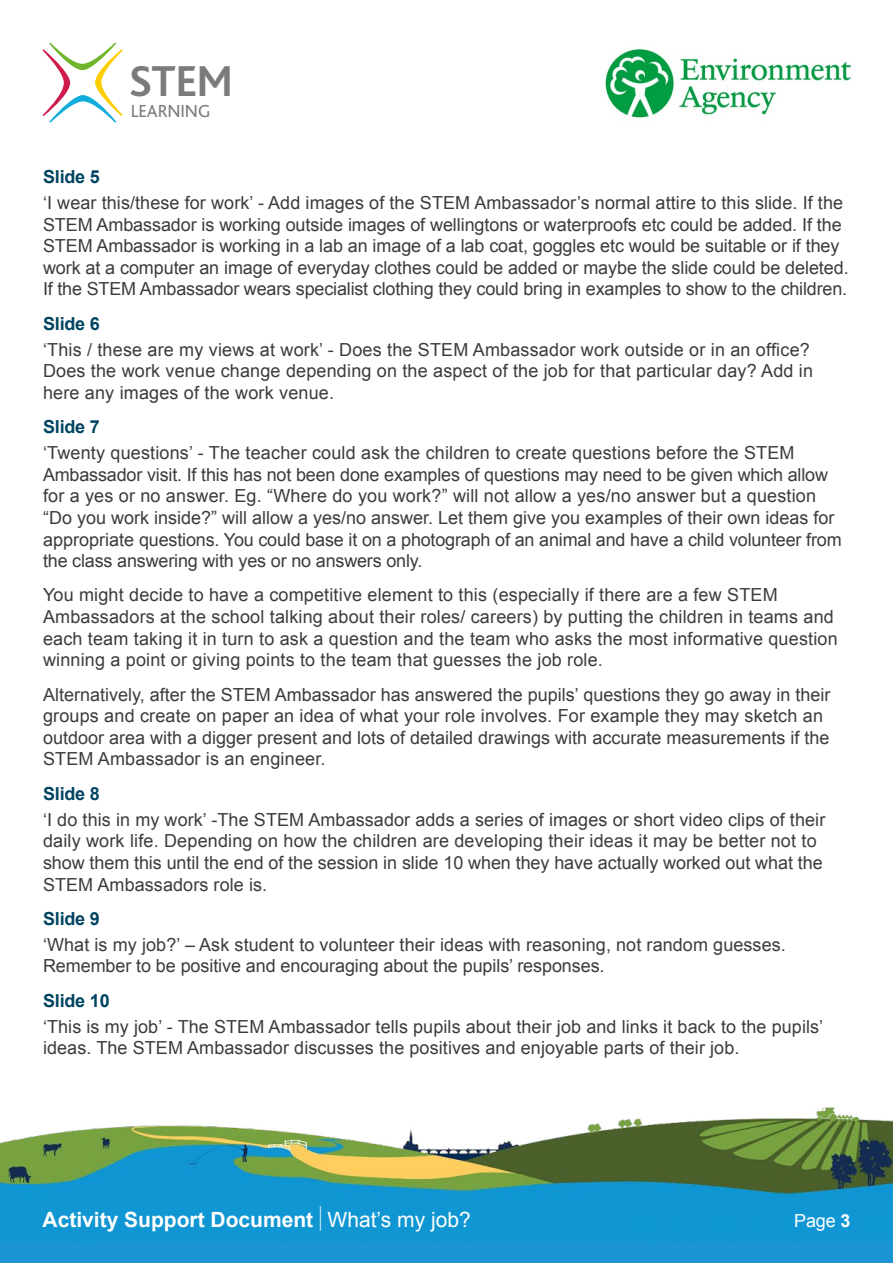
<style>
.page{position:relative;width:893px;height:1263px;background:#fff}
.page>*{position:absolute;margin:0;border:0;box-sizing:border-box;transform-origin:0 0}
.t1{font:700 45.15px "Bliss";color:#7c7b7b}
.t2{font:700 21px "Arial";color:#fff}
.t3{font:18.3px "Bliss";letter-spacing:-.005em;color:#7c7b7b}
.t4{font:18px/21.6px "Arial";letter-spacing:.005em;color:#3c3c3b}
.t5{font:700 18px "Arial";letter-spacing:-.01em;color:#004461}
.t6{font:18px "Arial";color:#fff}
.s1{font-weight:400;font-size:26.25px}
.s2{font-weight:400}
.s3{font-weight:700}
</style>
<div class="page">
<div style="left:0;top:1184px;width:893px;height:79px;background:#1b94d3"></div>
<img style="left:0;top:1106px;width:893px;height:136px">
<svg style="left:43px;top:43px;width:80px;height:80px"></svg>
<img style="left:605px;top:49px;width:247px;height:69px">
<h1 class="t1" style="left:129px;top:58px;width:105px">STEM</h1>
<p class="t3" style="left:131px;top:102px;width:81px">LEARNING</p>
<p class="t5" style="left:43px;top:165px;width:58px">Slide 5</p>
<p class="t4" style="left:43px;top:192px;width:807px">‘I wear this/these for work’ - Add images of the STEM Ambassador’s normal attire to this slide. If the STEM Ambassador is working outside images of wellingtons or waterproofs etc could be added. If the STEM Ambassador is working in a lab an image of a lab coat, goggles etc would be suitable or if they work at a computer an image of everyday clothes could be added or maybe the slide could be deleted.<br>If the STEM Ambassador wears specialist clothing they could bring in examples to show to the children.</p>
<p class="t5" style="left:43px;top:312px;width:58px">Slide 6</p>
<p class="t4" style="left:43px;top:339px;width:771px">‘This / these are my views at work’ - Does the STEM Ambassador work outside or in an office?<br>Does the work venue change depending on the aspect of the job for that particular day? Add in here any images of the work venue.</p>
<p class="t5" style="left:43px;top:415px;width:58px">Slide 7</p>
<p class="t4" style="left:43px;top:442px;width:800px">‘Twenty questions’ - The teacher could ask the children to create questions before the STEM Ambassador visit. If this has not been done examples of questions may need to be given which allow for a yes or no answer. Eg. “Where do you work?” will not allow a yes/no answer but a question “Do you work inside?” will allow a yes/no answer. Let them give you examples of their own ideas for appropriate questions. You could base it on a photograph of an animal and have a child volunteer from the class answering with yes or no answers only.</p>
<p class="t4" style="left:43px;top:584px;width:796px">You might decide to have a competitive element to this (especially if there are a few STEM Ambassadors at the school talking about their roles/ careers) by putting the children in teams and each team taking it in turn to ask a question and the team who asks the most informative question winning a point or giving points to the team that guesses the job role.</p>
<p class="t4" style="left:43px;top:684px;width:789px">Alternatively, after the STEM Ambassador has answered the pupils’ questions they go away in their groups and create on paper an idea of what your role involves. For example they may sketch an outdoor area with a digger present and lots of detailed drawings with accurate measurements if the STEM Ambassador is an engineer.</p>
<p class="t5" style="left:43px;top:782px;width:58px">Slide 8</p>
<p class="t4" style="left:43px;top:809px;width:784px">‘I do this in my work’ -The STEM Ambassador adds a series of images or short video clips of their daily work life. Depending on how the children are developing their ideas it may be better not to show them this until the end of the session in slide 10 when they have actually worked out what the STEM Ambassadors role is.</p>
<p class="t5" style="left:43px;top:907px;width:58px">Slide 9</p>
<p class="t4" style="left:43px;top:934px;width:744px">‘What is my job?’ – Ask student to volunteer their ideas with reasoning, not random guesses.<br>Remember to be positive and encouraging about the pupils’ responses.</p>
<p class="t5" style="left:43px;top:988px;width:68px">Slide 10</p>
<p class="t4" style="left:43px;top:1015px;width:782px">‘This is my job’ - The STEM Ambassador tells pupils about their job and links it back to the pupils’ ideas. The STEM Ambassador discusses the positives and enjoyable parts of their job.</p>
<p class="t2" style="left:43px;top:1205px;width:430px">Activity Support Document <span class="s1">|</span> <span class="s2">What’s my job?</span></p>
<p class="t6" style="left:794px;top:1209px;width:58px">Page <span class="s3">3</span></p>
</div>
